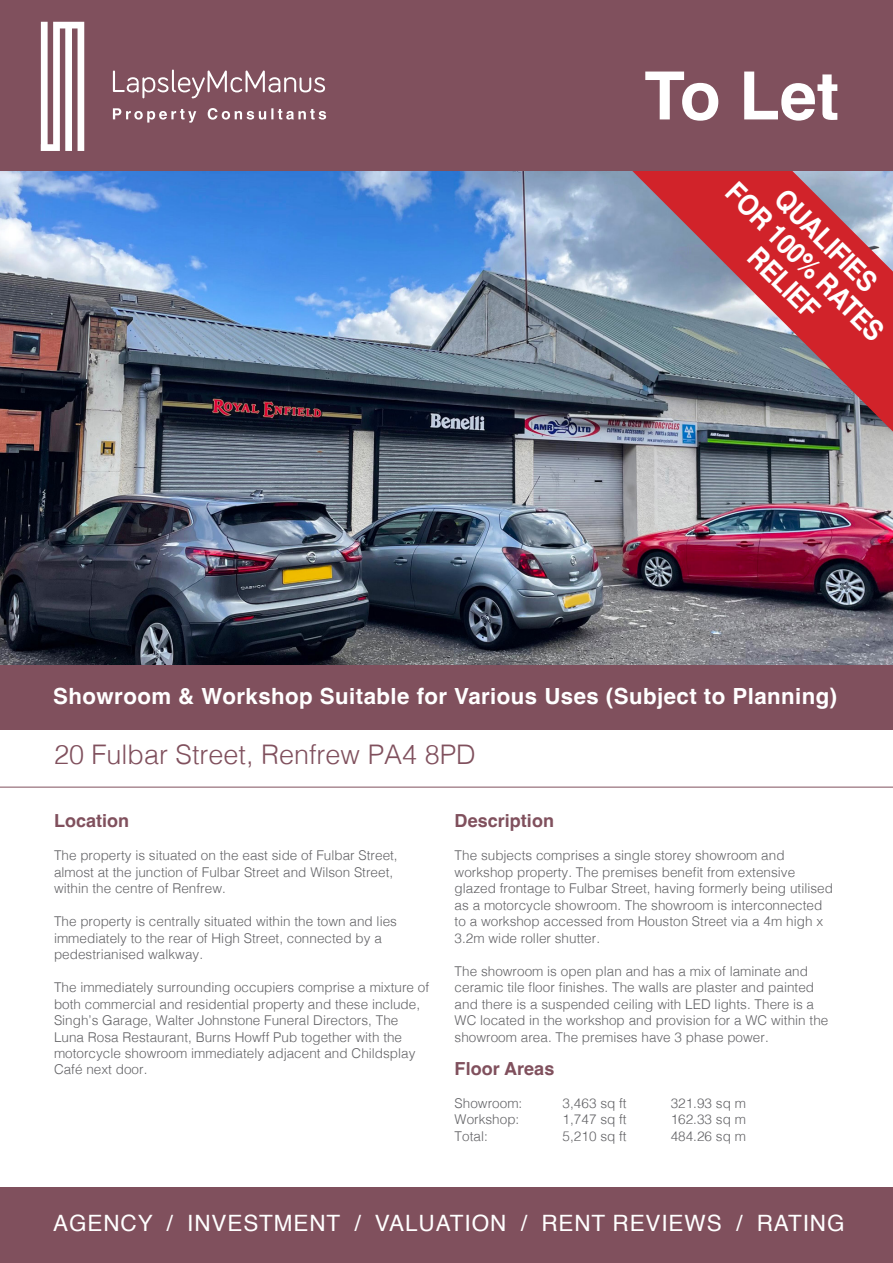
<style>
.page{position:relative;width:893px;height:1263px;background:#fff}
.page>*{position:absolute;margin:0;border:0;box-sizing:border-box;transform-origin:0 0}
.t1{font:700 66.6px "Helvetica";color:#fff}
.t2{font:700 28.5px/60px "Helvetica";color:#fff;text-align:center;scale:.89 1}
.t3{font:300 27px "Helvetica";color:#80505d}
.t4{font:22.5px "Helvetica";letter-spacing:.04em;color:#fff}
.t5{font:700 22.2px "Helvetica";letter-spacing:.02em;color:#fff}
.t6{font:700 18px "Helvetica";color:#80505d}
.t7{font:300 13.5px/16.5px "Helvetica";color:#636366}
</style>
<div class="page">
<img style="left:0;top:171px;width:893px;height:494px">
<div style="left:0;top:665px;width:893px;height:65px;background:#80505d"></div>
<div style="left:0;top:1188px;width:893px;height:75px;background:#80505d"></div>
<hr style="left:0;top:787px;width:893px;height:1px;background:#80505d">
<svg style="left:619px;top:171px;width:274px;height:261px;background:#a16470"></svg>
<div style="left:0;top:0;width:893px;height:171px;background:#80505d"></div>
<svg style="left:41px;top:22px;width:43px;height:129px"></svg>
<svg style="left:113px;top:70px;width:212px;height:28px"></svg>
<svg style="left:113px;top:108px;width:213px;height:15px"></svg>
<h1 class="t1" style="left:644px;top:55px;width:196px">To Let</h1>
<h2 class="t2" style="left:750px;top:168px;width:238px;rotate:45deg">FOR 100% RATES</h2>
<h2 class="t2" style="left:799px;top:175px;width:149px;rotate:45deg">QUALIFIES<br>RELIEF</h2>
<h3 class="t5" style="left:53px;top:682px;width:786px">Showroom &amp; Workshop Suitable for Various Uses (Subject to Planning)</h3>
<h3 class="t3" style="left:54px;top:732px;width:423px">20 Fulbar Street, Renfrew PA4 8PD</h3>
<h3 class="t6" style="left:54px;top:810px;width:77px">Location</h3>
<p class="t7" style="left:54px;top:846px;width:345px">The property is situated on the east side of Fulbar Street, almost at the junction of Fulbar Street and Wilson Street, within the centre of Renfrew.</p>
<p class="t7" style="left:54px;top:912px;width:344px">The property is centrally situated within the town and lies immediately to the rear of High Street, connected by a pedestrianised walkway.</p>
<p class="t7" style="left:54px;top:978px;width:377px">The immediately surrounding occupiers comprise a mixture of both commercial and residential property and these include, Singh’s Garage, Walter Johnstone Funeral Directors, The Luna Rosa Restaurant, Burns Howff Pub together with the motorcycle showroom immediately adjacent and Childsplay Café next door.</p>
<h3 class="t6" style="left:455px;top:810px;width:101px">Description</h3>
<p class="t7" style="left:455px;top:846px;width:380px">The subjects comprises a single storey showroom and workshop property. The premises benefit from extensive glazed frontage to Fulbar Street, having formerly being utilised as a motorcycle showroom. The showroom is interconnected to a workshop accessed from Houston Street via a 4m high x 3.2m wide roller shutter.</p>
<p class="t7" style="left:455px;top:961px;width:375px">The showroom is open plan and has a mix of laminate and ceramic tile floor finishes. The walls are plaster and painted and there is a suspended ceiling with LED lights. There is a WC located in the workshop and provision for a WC within the showroom area. The premises have 3 phase power.</p>
<h3 class="t6" style="left:455px;top:1057px;width:101px">Floor Areas</h3>
<p class="t7" style="left:455px;top:1093px;width:69px">Showroom:</p>
<p class="t7" style="left:563px;top:1093px;width:66px">3,463 sq ft</p>
<p class="t7" style="left:671px;top:1093px;width:77px">321.93 sq m</p>
<p class="t7" style="left:455px;top:1110px;width:66px">Workshop:</p>
<p class="t7" style="left:563px;top:1110px;width:66px">1,747 sq ft</p>
<p class="t7" style="left:671px;top:1110px;width:77px">162.33 sq m</p>
<p class="t7" style="left:455px;top:1126px;width:35px">Total:</p>
<p class="t7" style="left:563px;top:1126px;width:66px">5,210 sq ft</p>
<p class="t7" style="left:671px;top:1126px;width:77px">484.26 sq m</p>
<h3 class="t4" style="left:53px;top:1205px;width:793px">AGENCY / INVESTMENT / VALUATION / RENT REVIEWS / RATING</h3>
</div>
